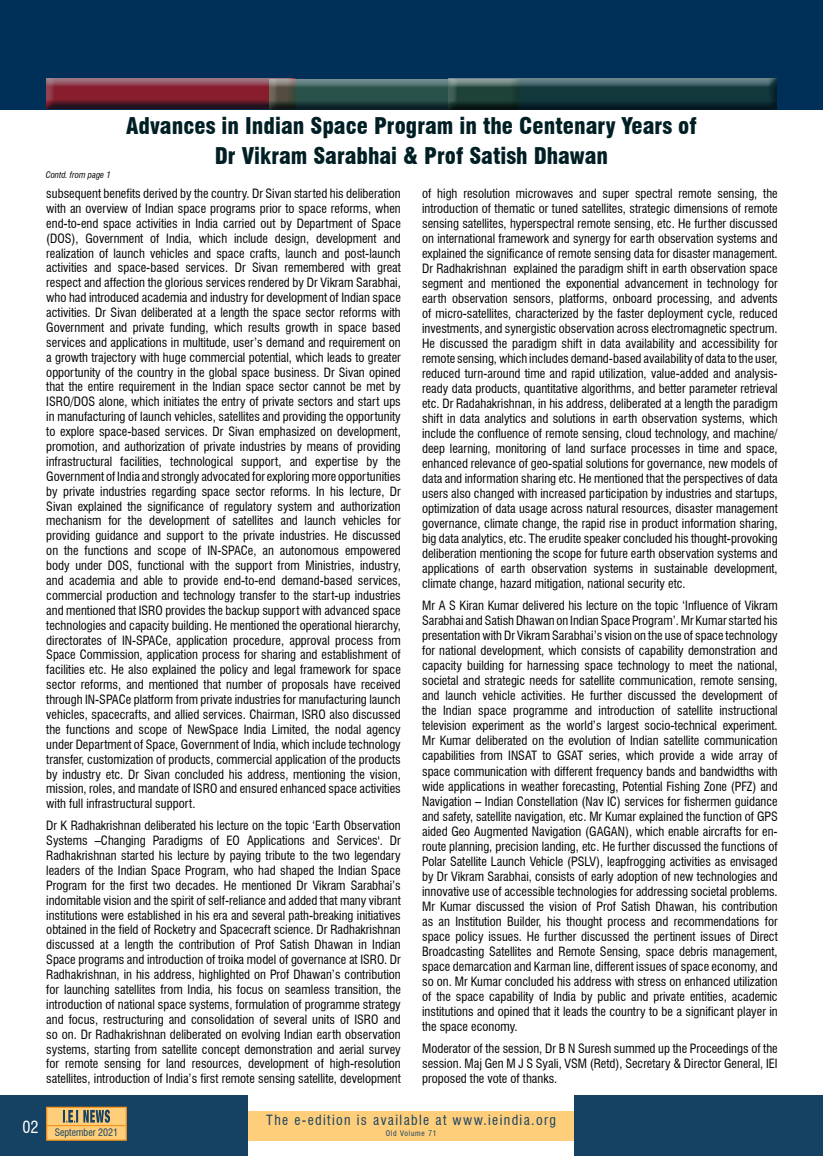
<style>
.page{position:relative;width:823px;height:1156px;background:#fff}
.page>*{position:absolute;margin:0;border:0;box-sizing:border-box;transform-origin:0 0}
.t1{font:900 condensed 22.5px/30px "Swiss 721 BT";color:#001f24;text-align:center}
.t2{font:condensed 13.75px "Swiss 721 BT";letter-spacing:.1em;color:#154162}
.t3{font:condensed 12.5px/14.9px "Swiss 721 BT";color:#000;text-align:justify}
.t4{font:condensed 10px "Swiss 721 BT";color:#154162}
.t5{font:italic condensed 8.75px "Swiss 721 BT";color:#000}
.t6{font:condensed 7.5px "Swiss 721 BT";letter-spacing:.1em;color:#154162}
</style>
<div class="page">
<div style="left:0;top:0;width:822px;height:110px;background:#003058"></div>
<div style="left:40px;top:78px;width:256px;height:31px;background:#000;opacity:.75"></div>
<div style="left:264px;top:78px;width:255px;height:32px;background:#000;opacity:.75"></div>
<div style="left:443px;top:73px;width:334px;height:37px;background:#fff;opacity:.75"></div>
<div style="left:443px;top:79px;width:334px;height:31px;background:#000;opacity:.75"></div>
<div style="left:243px;top:1110px;width:335px;height:30px;background:#ffce7b"></div>
<div style="left:0;top:1095px;width:248px;height:60px;background:#154162"></div>
<div style="left:46px;top:1106px;width:81px;height:34px;background:#ffce7b;border:1px solid #f7941e"></div>
<svg style="left:63px;top:1109px;width:47px;height:13px"></svg>
<hr style="left:47px;top:1124px;width:79px;height:1px;background:#f7941e">
<div style="left:574px;top:1095px;width:248px;height:60px;background:#154162"></div>
<p class="t5" style="left:46px;top:170px;width:67px">Contd. from page 1</p>
<h1 class="t1" style="left:126px;top:111px;width:572px">Advances in Indian Space Program in the Centenary Years of<br>Dr Vikram Sarabhai &amp; Prof Satish Dhawan</h1>
<p class="t3" style="left:46px;top:186px;width:356px">subsequent benefits derived by the country. Dr Sivan started his deliberation with an overview of Indian space programs prior to space reforms, when end-to-end space activities in India carried out by Department of Space (DOS), Government of India, which include design, development and realization of launch vehicles and space crafts, launch and post-launch activities and space-based services. Dr Sivan remembered with great respect and affection the glorious services rendered by Dr Vikram Sarabhai, who had introduced academia and industry for development of Indian space activities. Dr Sivan deliberated at a length the space sector reforms with Government and private funding, which results growth in space based services and applications in multitude, user’s demand and requirement on a growth trajectory with huge commercial potential, which leads to greater opportunity of the country in the global space business. Dr Sivan opined that the entire requirement in the Indian space sector cannot be met by ISRO/DOS alone, which initiates the entry of private sectors and start ups in manufacturing of launch vehicles, satellites and providing the opportunity to explore space-based services. Dr Sivan emphasized on development, promotion, and authorization of private industries by means of providing infrastructural facilities, technological support, and expertise by the Government of India and strongly advocated for exploring more opportunities by private industries regarding space sector reforms. In his lecture, Dr Sivan explained the significance of regulatory system and authorization mechanism for the development of satellites and launch vehicles for providing guidance and support to the private industries. He discussed on the functions and scope of IN-SPACe, an autonomous empowered body under DOS, functional with the support from Ministries, industry, and academia and able to provide end-to-end demand-based services, commercial production and technology transfer to the start-up industries and mentioned that ISRO provides the backup support with advanced space technologies and capacity building. He mentioned the operational hierarchy, directorates of IN-SPACe, application procedure, approval process from Space Commission, application process for sharing and establishment of facilities etc. He also explained the policy and legal framework for space sector reforms, and mentioned that number of proposals have received through IN-SPACe platform from private industries for manufacturing launch vehicles, spacecrafts, and allied services. Chairman, ISRO also discussed the functions and scope of NewSpace India Limited, the nodal agency under Department of Space, Government of India, which include technology transfer, customization of products, commercial application of the products by industry etc. Dr Sivan concluded his address, mentioning the vision, mission, roles, and mandate of ISRO and ensured enhanced space activities with full infrastructural support.</p>
<p class="t3" style="left:46px;top:818px;width:356px">Dr K Radhakrishnan deliberated his lecture on the topic ‘Earth Observation Systems –Changing Paradigms of EO Applications and Services'. Dr Radhakrishnan started his lecture by paying tribute to the two legendary leaders of the Indian Space Program, who had shaped the Indian Space Program for the first two decades. He mentioned Dr Vikram Sarabhai’s indomitable vision and the spirit of self-reliance and added that many vibrant institutions were established in his era and several path-breaking initiatives obtained in the field of Rocketry and Spacecraft science. Dr Radhakrishnan discussed at a length the contribution of Prof Satish Dhawan in Indian Space programs and introduction of troika model of governance at ISRO. Dr Radhakrishnan, in his address, highlighted on Prof Dhawan’s contribution for launching satellites from India, his focus on seamless transition, the introduction of national space systems, formulation of programme strategy and focus, restructuring and consolidation of several units of ISRO and so on. Dr Radhakrishnan deliberated on evolving Indian earth observation systems, starting from satellite concept demonstration and aerial survey for remote sensing for land resources, development of high-resolution satellites, introduction of India’s first remote sensing satellite, development</p>
<p class="t4" style="left:22px;top:1125px;width:97px"><sup>02</sup> September 2021</p>
<p class="t2" style="left:266px;top:1111px;width:291px">The e-edition is available at www.ieindia.org</p>
<p class="t3" style="left:422px;top:186px;width:357px">of high resolution microwaves and super spectral remote sensing, the introduction of thematic or tuned satellites, strategic dimensions of remote sensing satellites, hyperspectral remote sensing, etc. He further discussed on international framework and synergy for earth observation systems and explained the significance of remote sensing data for disaster management.<br>Dr Radhakrishnan explained the paradigm shift in earth observation space segment and mentioned the exponential advancement in technology for earth observation sensors, platforms, onboard processing, and advents of micro-satellites, characterized by the faster deployment cycle, reduced investments, and synergistic observation across electromagnetic spectrum.<br>He discussed the paradigm shift in data availability and accessibility for remote sensing, which includes demand-based availability of data to the user, reduced turn-around time and rapid utilization, value-added and analysis&shy;ready data products, quantitative algorithms, and better parameter retrieval etc. Dr Radahakrishnan, in his address, deliberated at a length the paradigm shift in data analytics and solutions in earth observation systems, which include the confluence of remote sensing, cloud technology, and machine/ deep learning, monitoring of land surface processes in time and space, enhanced relevance of geo-spatial solutions for governance, new models of data and information sharing etc. He mentioned that the perspectives of data users also changed with increased participation by industries and startups, optimization of data usage across natural resources, disaster management governance, climate change, the rapid rise in product information sharing, big data analytics, etc. The erudite speaker concluded his thought-provoking deliberation mentioning the scope for future earth observation systems and applications of earth observation systems in sustainable development, climate change, hazard mitigation, national security etc.</p>
<p class="t3" style="left:422px;top:598px;width:357px">Mr A S Kiran Kumar delivered his lecture on the topic ‘Influence of Vikram Sarabhai and Satish Dhawan on Indian Space Program’. Mr Kumar started his presentation with Dr Vikram Sarabhai’s vision on the use of space technology for national development, which consists of capability demonstration and capacity building for harnessing space technology to meet the national, societal and strategic needs for satellite communication, remote sensing, and launch vehicle activities. He further discussed the development of the Indian space programme and introduction of satellite instructional television experiment as the world’s largest socio-technical experiment.<br>Mr Kumar deliberated on the evolution of Indian satellite communication capabilities from INSAT to GSAT series, which provide a wide array of space communication with different frequency bands and bandwidths with wide applications in weather forecasting, Potential Fishing Zone (PFZ) and Navigation – Indian Constellation (Nav IC) services for fishermen guidance and safety, satellite navigation, etc. Mr Kumar explained the function of GPS aided Geo Augmented Navigation (GAGAN), which enable aircrafts for en&shy;route planning, precision landing, etc. He further discussed the functions of Polar Satellite Launch Vehicle (PSLV), leapfrogging activities as envisaged by Dr Vikram Sarabhai, consists of early adoption of new technologies and innovative use of accessible technologies for addressing societal problems.<br>Mr Kumar discussed the vision of Prof Satish Dhawan, his contribution as an Institution Builder, his thought process and recommendations for space policy issues. He further discussed the pertinent issues of Direct Broadcasting Satellites and Remote Sensing, space debris management, space demarcation and Karman line, different issues of space economy, and so on. Mr Kumar concluded his address with stress on enhanced utilization of the space capability of India by public and private entities, academic institutions and opined that it leads the country to be a significant player in the space economy.</p>
<p class="t3" style="left:422px;top:1040px;width:357px">Moderator of the session, Dr B N Suresh summed up the Proceedings of the session. Maj Gen M J S Syali, VSM (Retd), Secretary &amp; Director General, IEI proposed the vote of thanks.</p>
<p class="t6" style="left:385px;top:1128px;width:52px">Old Volume 71</p>
</div>
